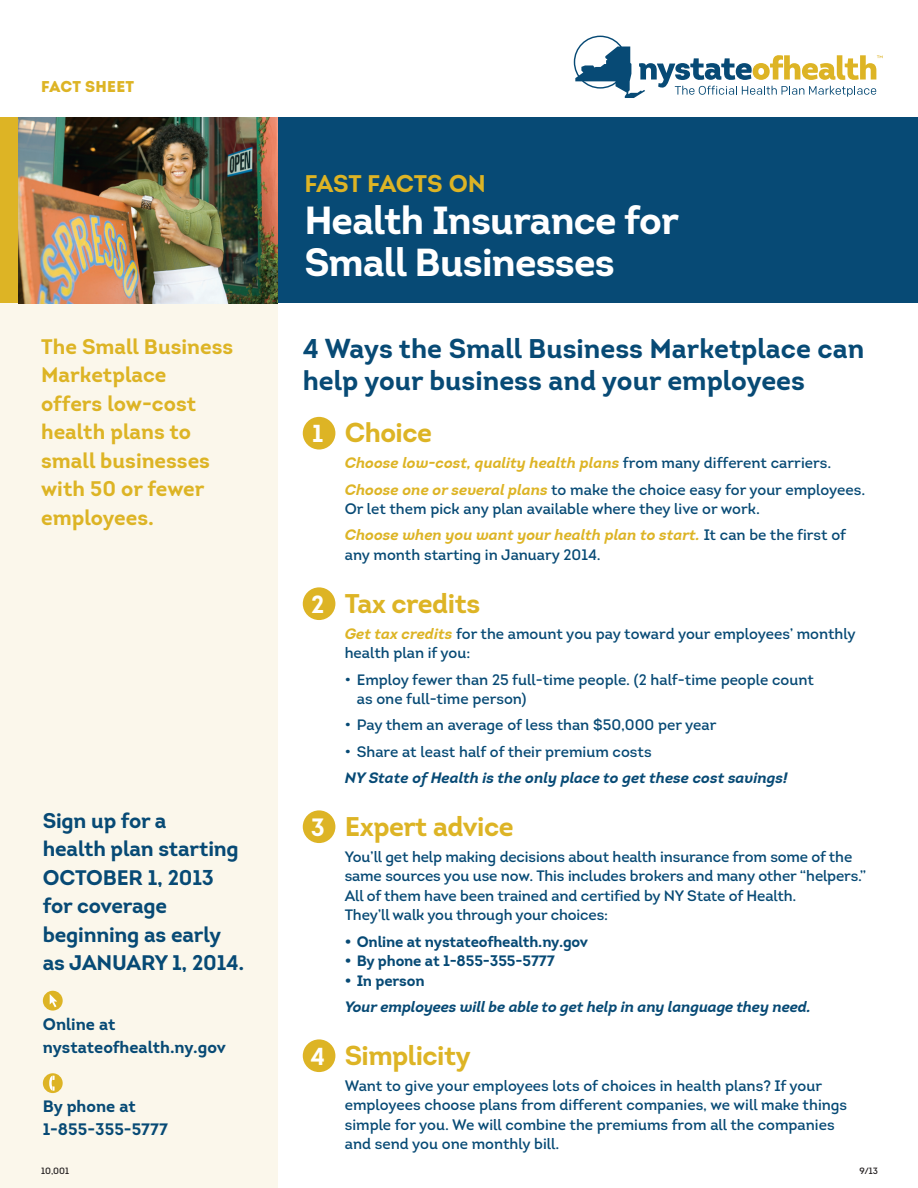
<style>
.page{position:relative;width:918px;height:1188px;background:#fff}
.page>*{position:absolute;margin:0;border:0;box-sizing:border-box;transform-origin:0 0}
.t1{font:700 39px/42px "Intro";letter-spacing:-.02em;color:#fff}
.t2{font:700 27px/32.1px "Intro";color:#074a75}
.t3{font:700 27px "Intro";letter-spacing:-.02em;color:#ddb425}
.t4{font:700 24px "Intro";color:#ddb425}
.t5{font:700 21px/28.5px "Intro";color:#ddb425}
.t6{font:700 21px/28.5px "Intro";letter-spacing:-.01em;color:#074a75}
.t7{font:700 16.5px/22.5px "Intro";color:#074a75}
.t8{font:900 15.6px "Intro";letter-spacing:.02em;color:#ddb425}
.t9{font:15px/19.5px "Intro";color:#074a75}
.t10{font:italic 700 15px "Intro";letter-spacing:-.01em;color:#074a75}
.t11{font:700 15px "Intro";letter-spacing:-.01em;color:#074a75}
.t12{font:9px "Intro";color:#231f20}
.s1{font-size:24.45px;color:#fff}
.s2{font-weight:700;font-style:italic;color:#ddb425}
</style>
<div class="page">
<div style="left:0;top:292px;width:277px;height:896px;background:#fbf7eb"></div>
<div style="left:303px;top:417px;width:32px;height:33px;background:#ddb425;border-radius:50%"></div>
<div style="left:303px;top:587px;width:32px;height:33px;background:#ddb425;border-radius:50%"></div>
<div style="left:303px;top:810px;width:32px;height:33px;background:#ddb425;border-radius:50%"></div>
<div style="left:303px;top:1039px;width:32px;height:33px;background:#ddb425;border-radius:50%"></div>
<div style="left:43px;top:991px;width:20px;height:20px;background:#ddb425;border-radius:50%"></div>
<svg style="left:50px;top:994px;width:7px;height:13px"></svg>
<div style="left:43px;top:1073px;width:20px;height:20px;background:#ddb425;border-radius:50%"></div>
<svg style="left:49px;top:1076px;width:6px;height:15px"></svg>
<div style="left:277px;top:117px;width:641px;height:186px;background:#074a75"></div>
<div style="left:0;top:117px;width:20px;height:186px;background:#ddb425"></div>
<img style="left:19px;top:117px;width:258px;height:186px">
<svg style="left:574px;top:36px;width:309px;height:62px"></svg>
<p class="t8" style="left:41px;top:77px;width:95px">FACT SHEET</p>
<h3 class="t5" style="left:41px;top:332px;width:194px">The Small Business<br>Marketplace<br>offers low-cost health plans to small businesses with 50 or fewer employees.</h3>
<h3 class="t6" style="left:43px;top:806px;width:203px">Sign up for a<br>health plan starting<br>OCTOBER 1, 2013 for coverage beginning as early as JANUARY 1, 2014.</h3>
<p class="t7" style="left:43px;top:1013px;width:185px">Online at nystateofhealth.ny.gov</p>
<p class="t7" style="left:43px;top:1095px;width:127px">By phone at<br>1-855-355-5777</p>
<h3 class="t4" style="left:304px;top:168px;width:25px">Fast</h3>
<h3 class="t4" style="left:367px;top:168px;width:29px">Factson</h3>
<h1 class="t1" style="left:304px;top:199px;width:376px">Health Insurance for<br>Small Businesses</h1>
<h2 class="t2" style="left:303px;top:333px;width:563px">4 Ways the Small Business Marketplace can help your business and your employees</h2>
<h2 class="t3" style="left:312px;top:415px;width:121px"><span class="s1">1</span> Choice</h2>
<p class="t9" style="left:345px;top:450px;width:522px;line-height:26.2px"><span class="s2">Choose low-cost, quality health plans</span> from many different carriers.<br><span class="s2">Choose one or several plans</span> to make the choice easy for your employees.</p>
<p class="t9" style="left:345px;top:496px;width:503px;line-height:26.2px">Or let them pick any plan available where they live or work.<br><span class="s2">Choose when you want your health plan to start.</span> It can be the first of</p>
<p class="t9" style="left:345px;top:545px;width:258px">any month starting in January 2014.</p>
<h2 class="t3" style="left:311px;top:586px;width:171px"><span class="s1">2</span> Tax credits</h2>
<p class="t9" style="left:345px;top:624px;width:513px"><span class="s2">Get tax credits</span> for the amount you pay toward your employees’ monthly health plan if you:</p>
<p class="t9" style="left:357px;top:670px;width:459px;text-indent:-12px">• Employ fewer than 25 full-time people. (2 half-time people count as one full-time person)</p>
<p class="t9" style="left:345px;top:715px;width:373px">• Pay them an average of less than $50,000 per year</p>
<p class="t9" style="left:345px;top:742px;width:308px">• Share at least half of their premium costs</p>
<p class="t10" style="left:345px;top:768px;width:444px">NY State of Health is the only place to get these cost savings!</p>
<h2 class="t3" style="left:311px;top:809px;width:204px"><span class="s1">3</span> Expert advice</h2>
<p class="t9" style="left:345px;top:847px;width:523px">You’ll get help making decisions about health insurance from some of the same sources you use now. This includes brokers and many other “helpers.” All of them have been trained and certified by NY State of Health.<br>They’ll walk you through your choices:</p>
<p class="t11" style="left:345px;top:932px;width:245px">• Online at nystateofhealth.ny.gov</p>
<p class="t11" style="left:345px;top:951px;width:212px">• By phone at 1-855-355-5777</p>
<p class="t11" style="left:345px;top:971px;width:81px">• In person</p>
<p class="t10" style="left:345px;top:997px;width:468px">Your employees will be able to get help in any language they need.</p>
<h2 class="t3" style="left:310px;top:1038px;width:162px"><span class="s1">4</span> Simplicity</h2>
<p class="t9" style="left:345px;top:1076px;width:504px">Want to give your employees lots of choices in health plans? If your employees choose plans from different companies, we will make things simple for you. We will combine the premiums from all the companies and send you one monthly bill.</p>
<p class="t12" style="left:41px;top:1165px;width:29px">10,001</p>
<p class="t12" style="left:859px;top:1165px;width:20px">9/13</p>
</div>
